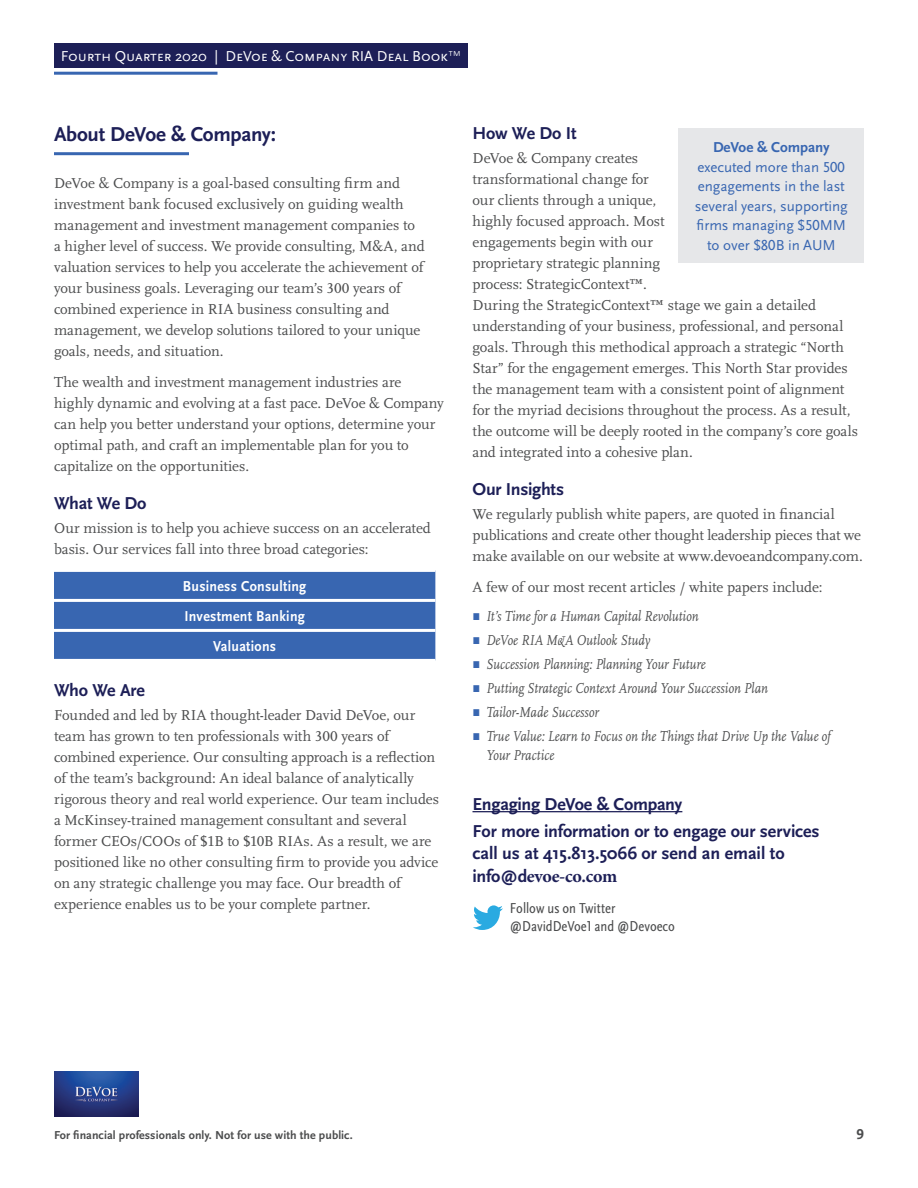
<style>
.page{position:relative;width:918px;height:1188px;background:#fff}
.page>*{position:absolute;margin:0;border:0;box-sizing:border-box;transform-origin:0 0}
.t1{font:700 21px "Scala Sans OT";letter-spacing:-.015em;color:#1d1f57}
.t2{font:700 18px/27px "Scala Sans OT";letter-spacing:-.01em;color:#1d1f57}
.t3{font:700 18px "Minion Pro";letter-spacing:-.015em;color:#1d1f57}
.t4{font:15px/21px "Scala OT";letter-spacing:-.005em;color:#4b4c4d}
.t5{font:italic 15px/19.5px "Scala OT";color:#4b4c4d;scale:.85 1}
.t6{font:15px/19.5px "Scala Sans OT";letter-spacing:-.005em;color:#3866b1;text-align:center}
.t7{font:700 15px/30px "Scala Sans OT";letter-spacing:.02em;color:#fff;text-align:center;scale:.93 1}
.t8{font:15px "Scala Sans OT";letter-spacing:-.005em;color:#fff}
.t9{font:condensed 15px/18px "Scala Sans OT";color:#4b4c4d}
.t10{font:700 15px "Scala Sans OT";letter-spacing:-.005em;color:#3866b1}
.t11{font:700 15px "Scala Sans OT";color:#4b4c4d}
.t12{font:700 12px "Scala Sans OT";letter-spacing:.005em;color:#4b4c4d}
.s1{font-weight:300}
.s2{font-family:"Scala Sans OT";font-weight:700;font-style:normal;font-stretch:condensed;color:#3866b1}
.s3{font-family:"Scala Sans OT"}
</style>
<div class="page">
<div style="left:54px;top:43px;width:414px;height:25px;background:#1d1f57"></div>
<hr style="left:54px;top:72px;width:164px;height:3px;background:#3866b1">
<div style="left:54px;top:572px;width:381px;height:87px;background:#3866b1"></div>
<hr style="left:54px;top:599px;width:381px;height:3px;background:#fff">
<hr style="left:54px;top:629px;width:381px;height:3px;background:#fff">
<hr style="left:472px;top:811px;width:210px;height:1px;background:#1d1f57">
<svg style="left:473px;top:905px;width:30px;height:25px"></svg>
<hr style="left:54px;top:152px;width:135px;height:3px;background:#3866b1">
<div style="left:679px;top:128px;width:185px;height:135px;background:#e6e7e9"></div>
<img style="left:54px;top:1071px;width:84px;height:46px">
<p class="t8" style="left:61px;top:48px;width:402px">Fourth Quarter 2020 | DeVoe &amp; Company RIA Deal Book<span class="s1">™</span></p>
<h1 class="t1" style="left:54px;top:123px;width:224px">About DeVoe &amp; Company:</h1>
<p class="t4" style="left:54px;top:173px;width:372px">DeVoe &amp; Company is a goal-based consulting firm and investment bank focused exclusively on guiding wealth management and investment management companies to a higher level of success. We provide consulting, M&amp;A, and valuation services to help you accelerate the achievement of your business goals. Leveraging our team’s 300 years of combined experience in RIA business consulting and management, we develop solutions tailored to your unique goals, needs, and situation.</p>
<p class="t4" style="left:54px;top:372px;width:391px">The wealth and investment management industries are highly dynamic and evolving at a fast pace. DeVoe &amp; Company can help you better understand your options, determine your optimal path, and craft an implementable plan for you to capitalize on the opportunities.</p>
<p class="t2" style="left:54px;top:490px;width:94px">What We Do</p>
<p class="t4" style="left:54px;top:518px;width:378px">Our mission is to help you achieve success on an accelerated basis. Our services fall into three broad categories:</p>
<p class="t7" style="left:183px;top:571px;width:134px">Business Consulting<br>Investment Banking<br>Valuations</p>
<p class="t2" style="left:54px;top:677px;width:92px">Who We Are</p>
<p class="t4" style="left:54px;top:705px;width:387px">Founded and led by RIA thought-leader David DeVoe, our team has grown to ten professionals with 300 years of combined experience. Our consulting approach is a reflection of the team’s background: An ideal balance of analytically rigorous theory and real world experience. Our team includes a McKinsey-trained management consultant and several former CEOs/COOs of $1B to $10B RIAs. As a result, we are positioned like no other consulting firm to provide you advice on any strategic challenge you may face. Our breadth of experience enables us to be your complete partner.</p>
<p class="t2" style="left:472px;top:120px;width:106px">How We Do It</p>
<p class="t4" style="left:472px;top:148px;width:387px">DeVoe &amp; Company creates<br>transformational change for<br>our clients through a unique,<br>highly focused approach. Most<br>engagements begin with our<br>proprietary strategic planning<br>process: StrategicContext™.<br>During the StrategicContext™ stage we gain a detailed understanding of your business, professional, and personal goals. Through this methodical approach a strategic “North Star” for the engagement emerges. This North Star provides the management team with a consistent point of alignment for the myriad decisions throughout the process. As a result, the outcome will be deeply rooted in the company’s core goals and integrated into a cohesive plan.</p>
<p class="t2" style="left:472px;top:476px;width:93px">Our Insights</p>
<p class="t4" style="left:472px;top:504px;width:392px">We regularly publish white papers, are quoted in financial publications and create other thought leadership pieces that we make available on our website at www.devoeandcompany.com.</p>
<p class="t4" style="left:472px;top:577px;width:352px">A few of our most recent articles / white papers include:</p>
<p class="t5" style="left:472px;top:606px;width:268px"><span class="s2">▪</span> It’s Time for a Human Capital Revolution</p>
<p class="t5" style="left:472px;top:630px;width:211px"><span class="s2">▪</span> DeVoe RIA M&amp;A Outlook Study</p>
<p class="t5" style="left:472px;top:654px;width:276px"><span class="s2">▪</span> Succession Planning: Planning Your Future</p>
<p class="t5" style="left:472px;top:678px;width:349px"><span class="s2">▪</span> Putting Strategic Context Around Your Succession Plan</p>
<p class="t5" style="left:472px;top:702px;width:150px"><span class="s2">▪</span> Tailor-Made Successor</p>
<p class="t5" style="left:486px;top:726px;width:407px;text-indent:-14px"><span class="s2">▪</span> True Value: Learn to Focus on the Things that Drive Up the Value of<br>Your Practice</p>
<p class="t2" style="left:472px;top:791px;width:349px">Engaging DeVoe &amp; Company<br>For more information or to engage our services</p>
<p class="t2" style="left:472px;top:840px;width:314px">call us at 415.813.5066 or send an email to</p>
<p class="t3" style="left:472px;top:863px;width:146px"><span class="s3">info@d</span>evoe-co.com</p>
<p class="t9" style="left:510px;top:900px;width:166px">Follow us on Twitter @DavidDeVoe1 and @Devoeco</p>
<p class="t10" style="left:713px;top:139px;width:118px">DeVoe &amp; Company</p>
<p class="t6" style="left:695px;top:158px;width:155px">executed more than 500 engagements in the last several years, supporting firms managing $50MM to over $80B in AUM</p>
<p class="t12" style="left:54px;top:1128px;width:300px">For financial professionals only. Not for use with the public.</p>
<p class="t11" style="left:856px;top:1125px;width:9px">9</p>
</div>
